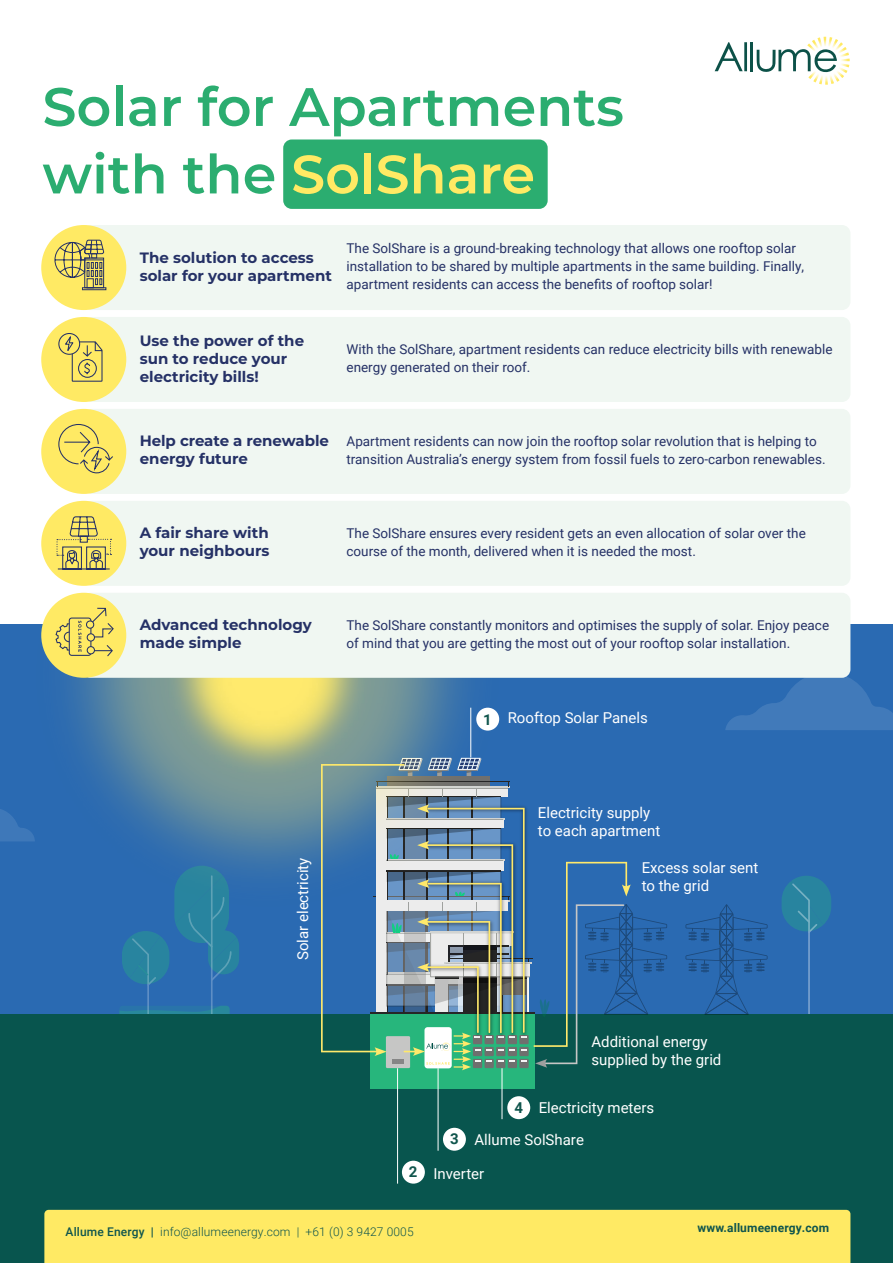
<style>
.page{position:relative;width:893px;height:1263px;background:#fff}
.page>*{position:absolute;margin:0;border:0;box-sizing:border-box;transform-origin:0 0}
.t1{font:600 54px/67.5px "Montserrat";color:#2bad70}
.t2{font:700 15px/18px "Montserrat";color:#253166}
.t3{font:15px/18px "Roboto";color:#fff}
.t4{font:700 15px "Roboto";color:#10554d}
.t5{font:13.5px/18px "Roboto";color:#253166}
.t6{font:300 12px "Roboto";letter-spacing:.01em;color:#10554d}
.t7{font:700 12px "Roboto";letter-spacing:.01em;color:#10554d}
.s1{color:#ffea64}
.s2{font-weight:700;color:#10554d}
.s3{font-weight:500}
</style>
<div class="page">
<div style="left:283px;top:139px;width:265px;height:70px;background:#2bad70;border-radius:9px"></div>
<div style="left:84px;top:409px;width:766px;height:85px;background:#f0f7f2;border-radius:9px"></div>
<div style="left:41px;top:409px;width:85px;height:85px;background:#ffea64;border-radius:50%"></div>
<div style="left:82px;top:225px;width:768px;height:85px;background:#f0f7f2;border-radius:9px"></div>
<div style="left:41px;top:225px;width:85px;height:85px;background:#ffea64;border-radius:50%"></div>
<div style="left:0;top:625px;width:893px;height:638px;background:#2a6ab2"></div>
<svg style="left:725px;top:672px;width:168px;height:58px"></svg>
<svg style="left:0;top:809px;width:31px;height:32px"></svg>
<svg style="left:782px;top:876px;width:49px;height:138px"></svg>
<svg style="left:119px;top:913px;width:120px;height:101px"></svg>
<div style="left:0;top:1014px;width:893px;height:249px;background:#08554e"></div>
<svg style="left:685px;top:904px;width:83px;height:111px"></svg>
<img style="left:31px;top:628px;width:469px;height:285px">
<div style="left:370px;top:1014px;width:165px;height:75px;background:#27b67c"></div>
<img style="left:123px;top:678px;width:290px;height:143px">
<svg style="left:321px;top:758px;width:346px;height:312px"></svg>
<div style="left:84px;top:317px;width:766px;height:85px;background:#f0f7f2;border-radius:9px"></div>
<div style="left:82px;top:593px;width:768px;height:85px;background:#f0f7f2;border-radius:9px"></div>
<div style="left:84px;top:501px;width:766px;height:85px;background:#f0f7f2;border-radius:9px"></div>
<div style="left:44px;top:1210px;width:806px;height:53px;background:#ffea64"></div>
<svg style="left:715px;top:42px;width:28px;height:29px"></svg>
<hr style="left:750px;top:42px;width:3px;height:29px;background:#0c5148">
<hr style="left:744px;top:42px;width:3px;height:29px;background:#0c5148">
<svg style="left:757px;top:37px;width:93px;height:48px"></svg>
<hr style="left:397px;top:1068px;width:1px;height:115px;background:#fff">
<hr style="left:438px;top:1068px;width:1px;height:83px;background:#fff">
<hr style="left:502px;top:1068px;width:1px;height:51px;background:#fff">
<div style="left:402px;top:1161px;width:23px;height:22px;background:#fff;border-radius:50%"></div>
<div style="left:443px;top:1128px;width:23px;height:23px;background:#fff;border-radius:50%"></div>
<div style="left:507px;top:1096px;width:23px;height:23px;background:#fff;border-radius:50%"></div>
<svg style="left:58px;top:424px;width:55px;height:50px"></svg>
<svg style="left:54px;top:239px;width:53px;height:51px"></svg>
<hr style="left:470px;top:708px;width:1px;height:49px;background:#fff">
<div style="left:476px;top:708px;width:23px;height:23px;background:#fff;border-radius:50%"></div>
<div style="left:41px;top:317px;width:85px;height:85px;background:#ffea64;border-radius:50%"></div>
<svg style="left:59px;top:333px;width:21px;height:21px"></svg>
<div style="left:58px;top:333px;width:22px;height:22px;border:1px solid #253166;border-radius:50%"></div>
<svg style="left:64px;top:335px;width:39px;height:47px"></svg>
<div style="left:41px;top:501px;width:85px;height:85px;background:#ffea64;border-radius:50%"></div>
<div style="left:41px;top:593px;width:85px;height:85px;background:#ffea64;border-radius:50%"></div>
<svg style="left:57px;top:505px;width:54px;height:65px"></svg>
<svg style="left:55px;top:607px;width:59px;height:50px"></svg>
<h1 class="t1" style="left:43px;top:71px;width:583px">Solar for Apartments with the <span class="s1">SolShare</span></h1>
<p class="t2" style="left:140px;top:247px;width:194px">The solution to access solar for your apartment</p>
<p class="t5" style="left:347px;top:239px;width:459px">The SolShare is a ground-breaking technology that allows one rooftop solar installation to be shared by multiple apartments in the same building. Finally, apartment residents can access the benefits of rooftop solar!</p>
<p class="t2" style="left:140px;top:330px;width:166px">Use the power of the sun to reduce your electricity bills!</p>
<p class="t5" style="left:347px;top:340px;width:488px">With the SolShare, apartment residents can reduce electricity bills with renewable energy generated on their roof.</p>
<p class="t2" style="left:140px;top:431px;width:191px">Help create a renewable energy future</p>
<p class="t5" style="left:347px;top:432px;width:480px">Apartment residents can now join the rooftop solar revolution that is helping to transition Australia’s energy system from fossil fuels to zero-carbon renewables.</p>
<p class="t2" style="left:140px;top:523px;width:131px">A fair share with your neighbours</p>
<p class="t5" style="left:347px;top:524px;width:461px">The SolShare ensures every resident gets an even allocation of solar over the course of the month, delivered when it is needed the most.</p>
<p class="t2" style="left:140px;top:615px;width:174px">Advanced technology made simple</p>
<p class="t5" style="left:347px;top:615px;width:484px">The SolShare constantly monitors and optimises the supply of solar. Enjoy peace of mind that you are getting the most out of your rooftop solar installation.</p>
<p class="t3" style="left:483px;top:708px;width:166px"><span class="s2">1</span> Rooftop Solar Panels</p>
<p class="t3" style="left:293px;top:960px;width:104px;rotate:-90deg">Solar electricity</p>
<p class="t3" style="left:538px;top:803px;width:124px">Electricity supply to each apartment</p>
<p class="t3" style="left:642px;top:858px;width:118px">Excess solar sent to the grid</p>
<p class="t4" style="left:450px;top:1128px;width:10px">3</p>
<p class="t4" style="left:514px;top:1097px;width:10px">4</p>
<p class="t3" style="left:591px;top:1032px;width:131px">Additional energy supplied by the grid</p>
<p class="t3" style="left:539px;top:1098px;width:117px">Electricity meters</p>
<p class="t3" style="left:474px;top:1130px;width:111px">Allume SolShare</p>
<p class="t3" style="left:409px;top:1164px;width:77px"><span class="s2">2</span> Inverter</p>
<p class="t6" style="left:66px;top:1223px;width:350px"><span class="s3">Allume Energy |</span> info@allumeenergy.com | +61 (0) 3 9427 0005</p>
<p class="t7" style="left:697px;top:1220px;width:133px">www.allumeenergy.com</p>
</div>
